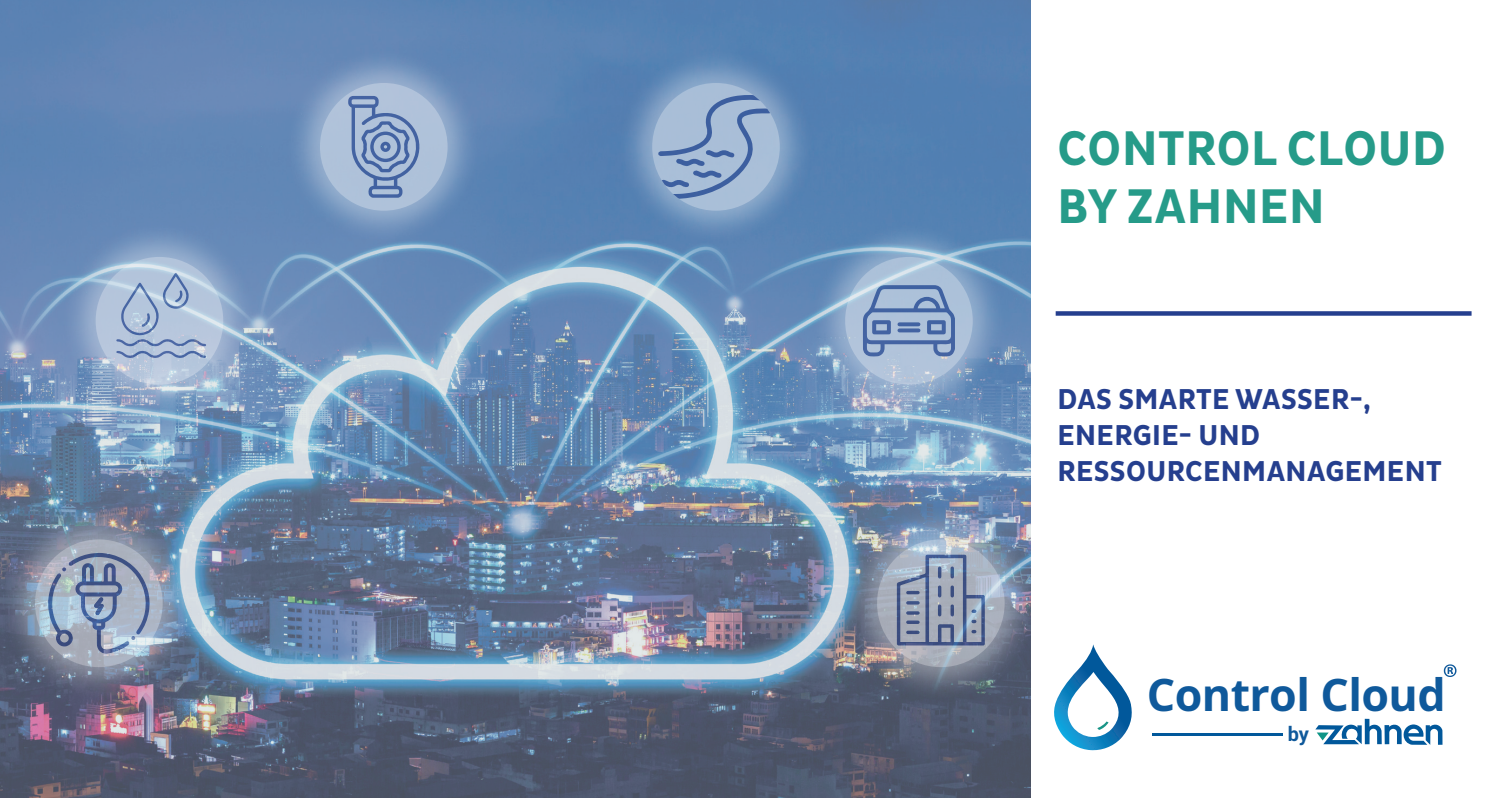
<style>
.page{position:relative;width:1499px;height:798px;background:#fff}
.page>*{position:absolute;margin:0;border:0;box-sizing:border-box;transform-origin:0 0}
.t1{font:700 49.5px/58.5px "Pluto Sans Cond";letter-spacing:.015em;color:#269b89}
.t2{font:700 44.77px "Open Sans";letter-spacing:-.015em;color:#0f599b}
.t3{font:700 29.25px/36px "Pluto Sans Cond";letter-spacing:.015em;color:#253f8e}
.t4{font:700 19.8px "Roboto";color:#0f599b}
</style>
<div class="page">
<img style="left:0;top:0;width:1030px;height:797px">
<svg style="left:1315px;top:718px;width:127px;height:26px"></svg>
<svg style="left:1054px;top:644px;width:78px;height:106px"></svg>
<hr style="left:1152px;top:732px;width:131px;height:3px;background:#01589b">
<svg style="left:1444px;top:664px;width:12px;height:12px"></svg>
<svg style="left:1056px;top:311px;width:415px;height:4px;background:#304994"></svg>
<div style="left:0;top:47px;width:1041px;height:655px;background:#fff;opacity:.75"></div>
<div style="left:652px;top:83px;width:128px;height:127px;background:#a9bed8;border-radius:50%"></div>
<svg style="left:658px;top:95px;width:114px;height:104px"></svg>
<svg style="left:35px;top:539px;width:128px;height:127px;background:#acb6c4"></svg>
<svg style="left:48px;top:552px;width:102px;height:102px;background:#95a3ba"></svg>
<svg style="left:96px;top:257px;width:127px;height:127px;background:#bacade"></svg>
<svg style="left:116px;top:272px;width:90px;height:86px;background:#a9bbd6"></svg>
<div style="left:320px;top:83px;width:128px;height:127px;background:#afc2da;border-radius:50%"></div>
<svg style="left:348px;top:96px;width:78px;height:102px"></svg>
<svg style="left:845px;top:257px;width:128px;height:127px;background:#b1c4db"></svg>
<svg style="left:863px;top:285px;width:92px;height:71px;background:#89a1c6"></svg>
<svg style="left:877px;top:539px;width:128px;height:127px;background:#aeb6c3"></svg>
<svg style="left:897px;top:554px;width:88px;height:91px;background:#8c98b0"></svg>
<h1 class="t1" style="left:1058px;top:120px;width:390px">CONTROL CLOUD<br>BY ZAHNEN</h1>
<p class="t3" style="left:1057px;top:381px;width:386px">DAS SMARTE WASSER-,<br>ENERGIE- UND<br>RESSOURCENMANAGEMENT</p>
<h2 class="t2" style="left:1147px;top:663px;width:300px">Control Cloud</h2>
<p class="t4" style="left:1288px;top:719px;width:23px">by</p>
</div>
